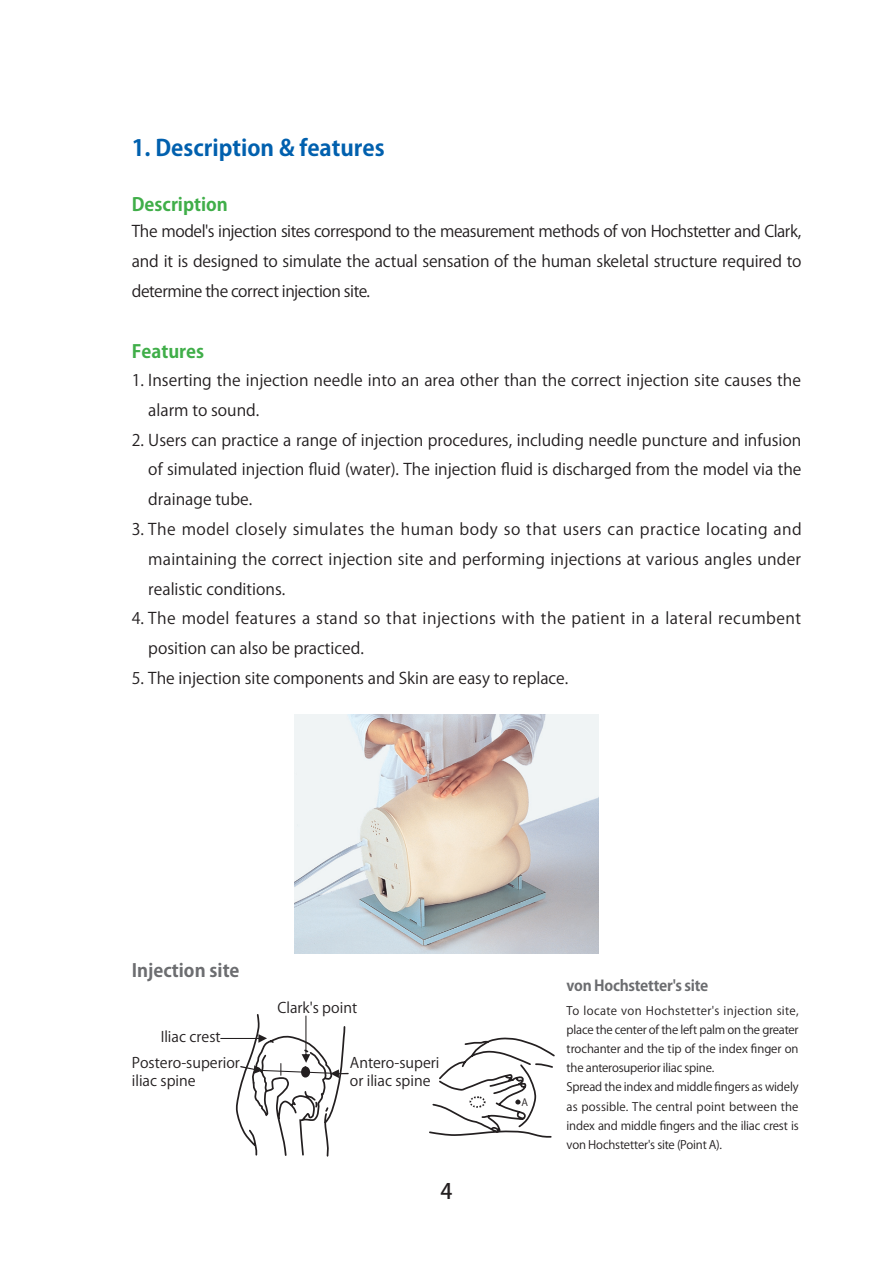
<style>
.page{position:relative;width:893px;height:1263px;background:#fff}
.page>*{position:absolute;margin:0;border:0;box-sizing:border-box;transform-origin:0 0}
.t1{font:700 22.35px "Koz Go Pro";color:#0160ae}
.t2{font:500 21.3px "Koz Go Pro";color:#231f20}
.t3{font:700 18px "Koz Go Pro";color:#40ae49}
.t4{font:700 18px "Koz Go Pro";color:#6c6d70}
.t5{font:15.9px/29.7px "Koz Go Pro";color:#231f20;text-align:justify}
.t6{font:15.9px/29.7px "Koz Go Pro";letter-spacing:.03em;color:#231f20}
.t7{font:700 14.85px "Koz Go Pro";letter-spacing:-.02em;color:#6c6d70}
.t8{font:14.55px/26.2px "Koz Go Pro Regular 90 pv RKSJ H";color:#231f20}
.t9{font:11.7px/19.2px "Koz Go Pro";letter-spacing:-.01em;color:#231f20}
.t10{font:10.05px "Koz Go Pro Regular 90 pv RKSJ H";color:#231f20}
</style>
<div class="page">
<svg style="left:429px;top:1037px;width:126px;height:101px"></svg>
<svg style="left:220px;top:1014px;width:129px;height:143px"></svg>
<img style="left:295px;top:715px;width:303px;height:238px">
<h1 class="t1" style="left:132px;top:133px;width:254px">1. Description &amp; features</h1>
<p class="t3" style="left:132px;top:193px;width:98px">Description</p>
<p class="t5" style="left:132px;top:217px;width:671px">The model's injection sites correspond to the measurement methods of von Hochstetter and Clark, and it is designed to simulate the actual sensation of the human skeletal structure required to determine the correct injection site.</p>
<p class="t3" style="left:132px;top:340px;width:74px">Features</p>
<p class="t5" style="left:148px;top:366px;width:654px;text-indent:-17px">1. Inserting the injection needle into an area other than the correct injection site causes the alarm to sound.</p>
<p class="t5" style="left:148px;top:425px;width:655px;text-indent:-17px">2. Users can practice a range of injection procedures, including needle puncture and infusion of simulated injection fluid (water). The injection fluid is discharged from the model via the drainage tube.</p>
<p class="t5" style="left:148px;top:515px;width:655px;text-indent:-17px">3. The model closely simulates the human body so that users can practice locating and maintaining the correct injection site and performing injections at various angles under realistic conditions.</p>
<p class="t6" style="left:148px;top:604px;width:654px;text-indent:-17px">4. The model features a stand so that injections with the patient in a lateral recumbent position can also be practiced.</p>
<p class="t5" style="left:132px;top:664px;width:438px">5. The injection site components and Skin are easy to replace.</p>
<p class="t4" style="left:132px;top:959px;width:109px">Injection site</p>
<p class="t8" style="left:132px;top:1024px;width:110px;text-indent:29px">Iliac crest<br>Postero-superior</p>
<p class="t8" style="left:132px;top:1068px;width:65px">iliac spine</p>
<p class="t8" style="left:277px;top:995px;width:81px">Clark's point</p>
<p class="t8" style="left:350px;top:1054px;width:91px;line-height:17.4px">Antero-superi or iliac spine</p>
<h2 class="t2" style="left:440px;top:1177px;width:13px">4</h2>
<p class="t10" style="left:521px;top:1096px;width:8px">A</p>
<p class="t7" style="left:567px;top:976px;width:143px">von Hochstetter's site</p>
<p class="t9" style="left:567px;top:1001px;width:234px">To locate von Hochstetter's injection site, place the center of the left palm on the greater trochanter and the tip of the index finger on the anterosuperior iliac spine.<br>Spread the index and middle fingers as widely as possible. The central point between the index and middle fingers and the iliac crest is von Hochstetter's site (Point A).</p>
</div>
